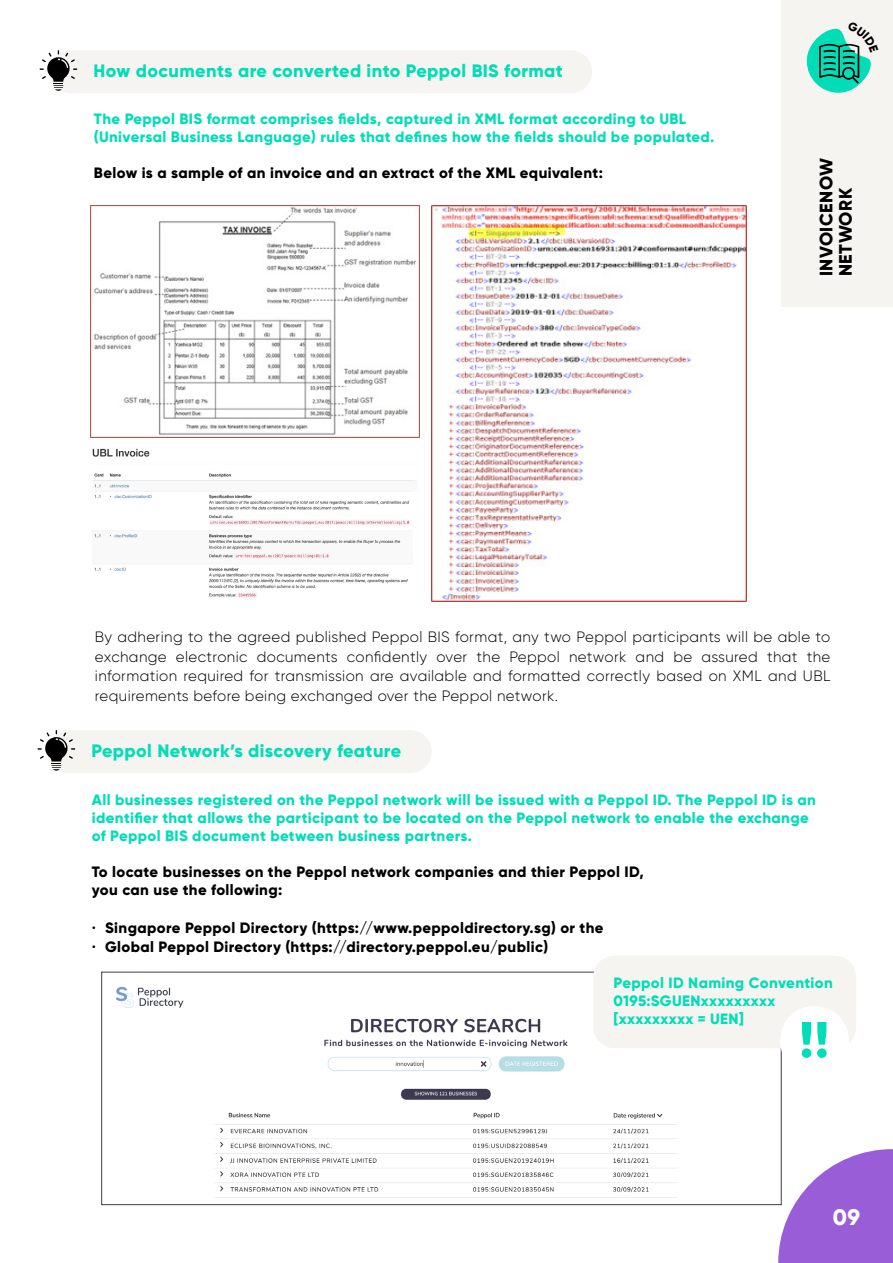
<style>
.page{position:relative;width:893px;height:1263px;background:#fff}
.page>*{position:absolute;margin:0;border:0;box-sizing:border-box;transform-origin:0 0}
.t1{font:800 22.5px "Gilroy";color:#fff}
.t2{font:800 18px "Gilroy";letter-spacing:.025em;color:#00ddb7}
.t3{font:800 18px/19.5px "Gilroy";letter-spacing:.025em;color:#000}
.t4{font:800 15px/18px "Gilroy";letter-spacing:.025em;color:#00ddb7}
.t5{font:300 15px/19.5px "Gilroy";letter-spacing:.025em;color:#000;text-align:justify}
.t6{font:800 15px/18px "Gilroy";letter-spacing:.025em;color:#000}
.s1{font-weight:300}
</style>
<div class="page">
<svg style="left:778px;top:1149px;width:115px;height:114px"></svg>
<div style="left:781px;top:0;width:112px;height:306px;background:#f5f4f0"></div>
<div style="left:49px;top:50px;width:543px;height:43px;background:#f5f4f0;border-radius:22px"></div>
<svg style="left:40px;top:50px;width:37px;height:41px"></svg>
<img style="left:90px;top:206px;width:330px;height:232px">
<img style="left:431px;top:206px;width:315px;height:395px">
<img style="left:92px;top:448px;width:325px;height:150px">
<div style="left:47px;top:730px;width:385px;height:43px;background:#f5f4f0;border-radius:22px"></div>
<svg style="left:38px;top:730px;width:37px;height:41px"></svg>
<img style="left:116px;top:986px;width:669px;height:211px">
<div style="left:593px;top:956px;width:263px;height:92px;background:#f5f4f0;border-radius:21px"></div>
<div style="left:780px;top:1006px;width:69px;height:69px;background:#fff;border-radius:50%"></div>
<svg style="left:802px;top:1022px;width:25px;height:36px"></svg>
<svg style="left:807px;top:28px;width:64px;height:65px"></svg>
<p class="t2" style="left:94px;top:59px;width:471px">How documents are converted into Peppol BIS format</p>
<p class="t4" style="left:94px;top:110px;width:622px">The Peppol BIS format comprises fields, captured in XML format according to UBL (Universal Business Language) rules that defines how the fields should be populated.</p>
<p class="t6" style="left:94px;top:164px;width:510px">Below is a sample of an invoice and an extract of the XML equivalent:</p>
<p class="t3" style="left:816px;top:276px;width:119px;rotate:-90deg">INVOICENOW<br>NETWORK</p>
<p class="t5" style="left:95px;top:627px;width:737px">By adhering to the agreed published Peppol BIS format, any two Peppol participants will be able to exchange electronic documents confidently over the Peppol network and be assured that the information required for transmission are available and formatted correctly based on XML and UBL requirements before being exchanged over the Peppol network.</p>
<p class="t2" style="left:91px;top:739px;width:311px">Peppol Network’s discovery feature</p>
<p class="t4" style="left:92px;top:791px;width:726px">All businesses registered on the Peppol network will be issued with a Peppol ID. The Peppol ID is an identifier that allows the participant to be located on the Peppol network to enable the exchange of Peppol BIS document between business partners.</p>
<p class="t6" style="left:92px;top:863px;width:553px">To locate businesses on the Peppol network companies and thier Peppol ID, you can use the following:</p>
<p class="t6" style="left:92px;top:918px;width:513px"><span class="s1">•</span> Singapore Peppol Directory (https://www.peppoldirectory.sg) or the</p>
<p class="t6" style="left:92px;top:938px;width:458px"><span class="s1">•</span> Global Peppol Directory (https://directory.peppol.eu/public)</p>
<p class="t4" style="left:614px;top:974px;width:221px">Peppol ID Naming Convention<br>0195:SGUENxxxxxxxxx [xxxxxxxxx = UEN]</p>
<h1 class="t1" style="left:833px;top:1203px;width:29px">09</h1>
</div>
